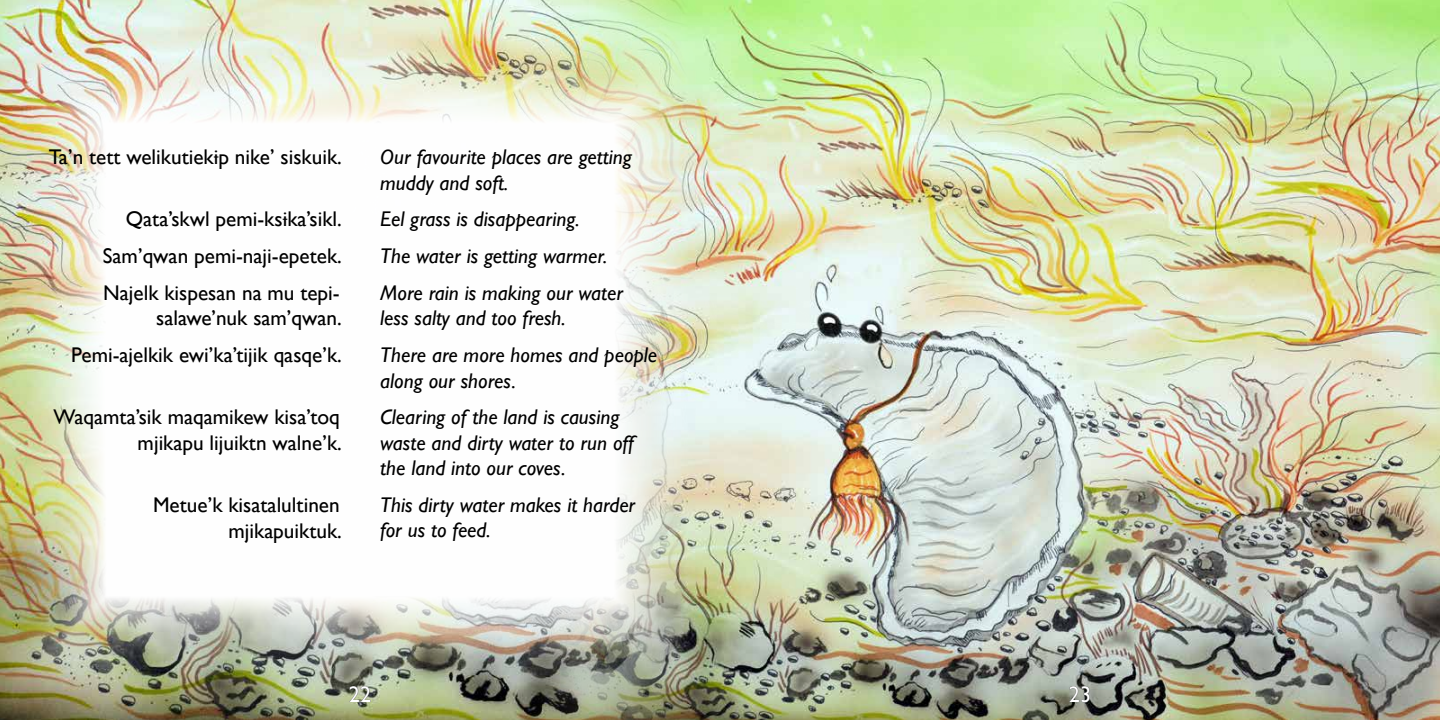
<style>
.page{position:relative;width:1440px;height:720px;background:#fff}
.page>*{position:absolute;margin:0;border:0;box-sizing:border-box;transform-origin:0 0}
.t1{font:22.5px "Gill Sans";color:#fff}
.t2{font:italic 21.25px/36.8px "Gill Sans";color:#000}
.t3{font:21.25px/36.8px "Gill Sans";color:#000;text-align:right}
</style>
<div class="page">
<img style="left:0;top:0;width:508px;height:720px">
<img style="left:508px;top:0;width:932px;height:720px">
<img style="left:16px;top:34px;width:688px;height:652px">
<p class="t3" style="left:49px;top:138px;width:295px">Ta’n tett welikutiekip nike’ siskuik.</p>
<p class="t3" style="left:103px;top:201px;width:241px;text-align:justify;text-indent:23px">Qata’skwl pemi-ksika’sikl.<br>Sam’qwan pemi-naji-epetek.<br>Najelk kispesan na mu tepi-</p>
<p class="t3" style="left:71px;top:300px;width:272px">salawe’nuk sam’qwan.<br>Pemi-ajelkik ewi’ka’tijik qasqe’k.</p>
<p class="t3" style="left:54px;top:404px;width:290px;line-height:25.5px">Waqamta’sik maqamikew kisa’toq mjikapu lijuiktn walne’k.</p>
<p class="t3" style="left:153px;top:492px;width:190px;line-height:25.5px">Metue’k kisatalultinen mjikapuiktuk.</p>
<p class="t2" style="left:380px;top:144px;width:253px;line-height:25.5px">Our favourite places are getting muddy and soft.</p>
<p class="t2" style="left:380px;top:201px;width:244px">Eel grass is disappearing.<br>The water is getting warmer.<br>More rain is making our water</p>
<p class="t2" style="left:380px;top:300px;width:279px">less salty and too fresh.<br>There are more homes and people</p>
<p class="t2" style="left:380px;top:362px;width:241px">along our shores.<br>Clearing of the land is causing</p>
<p class="t2" style="left:380px;top:430px;width:255px;line-height:25.5px">waste and dirty water to run off the land into our coves.</p>
<p class="t2" style="left:380px;top:492px;width:257px;line-height:25.5px">This dirty water makes it harder for us to feed.</p>
<p class="t1" style="left:349px;top:681px;width:24px">22</p>
<p class="t1" style="left:1069px;top:681px;width:24px">23</p>
</div>
